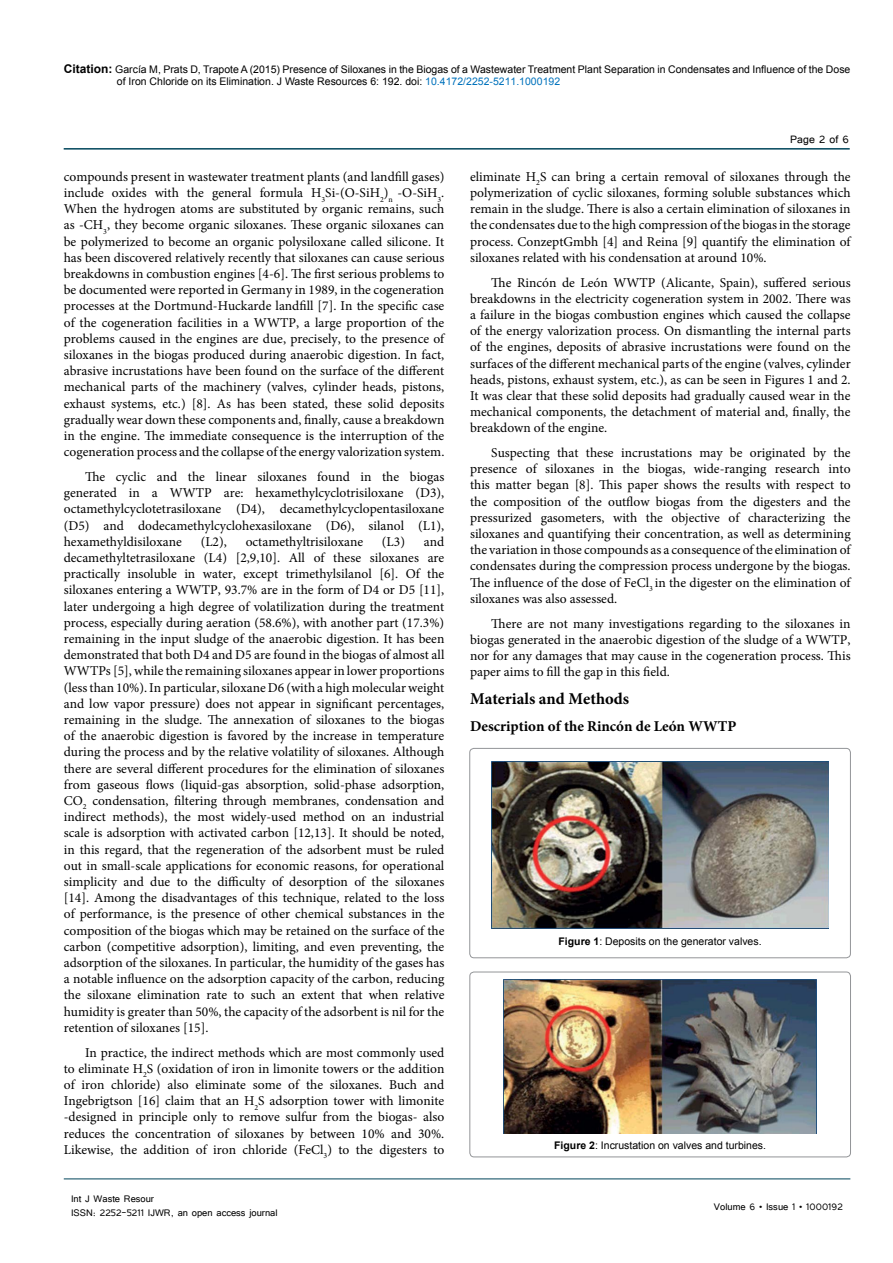
<style>
.page{position:relative;width:893px;height:1263px;background:#fff}
.page>*{position:absolute;margin:0;border:0;box-sizing:border-box;transform-origin:0 0}
.t1{font:700 16.5px "Minion Pro";color:#000}
.t2{font:700 15px "Minion Pro";color:#000}
.t3{font:13.5px/16.2px "Minion Pro";color:#000;text-align:justify}
.t4{font:13.5px "Tunga";color:#000}
.t5{font:12px/14.4px "Tunga";color:#000}
.t6{font:10.5px/12.6px "Arial";color:#000}
.s1{font-weight:700;font-size:12px}
.s2{color:#0072bc}
.s3{font-weight:700}
</style>
<div class="page">
<hr style="left:64px;top:148px;width:786px;height:2px;background:#00455b">
<hr style="left:64px;top:1179px;width:786px;height:1px;background:#00455b">
<img style="left:491px;top:761px;width:338px;height:168px">
<div style="left:470px;top:748px;width:380px;height:210px;border:1px solid #939598;border-radius:4px"></div>
<img style="left:504px;top:980px;width:313px;height:153px">
<div style="left:470px;top:972px;width:380px;height:185px;border:1px solid #939598;border-radius:4px"></div>
<p class="t6" style="left:117px;top:63px;width:735px;text-indent:-53px"><span class="s1">Citation:</span> García M, Prats D, Trapote A (2015) Presence of Siloxanes in the Biogas of a Wastewater Treatment Plant Separation in Condensates and Influence of the Dose of Iron Chloride on its Elimination. J Waste Resources 6: 192. doi: <span class="s2">10.4172/2252-5211.1000192</span></p>
<p class="t3" style="left:64px;top:168px;width:382px">compounds present in wastewater treatment plants (and landfill gases) include oxides with the general formula H<sub>3</sub>Si-(O-SiH<sub>2</sub>)<sub>n</sub> -O-SiH<sub>3</sub>.<br>When the hydrogen atoms are substituted by organic remains, such as -CH<sub>3</sub>, they become organic siloxanes. These organic siloxanes can be polymerized to become an organic polysiloxane called silicone. It has been discovered relatively recently that siloxanes can cause serious breakdowns in combustion engines [4-6]. The first serious problems to be documented were reported in Germany in 1989, in the cogeneration processes at the Dortmund-Huckarde landfill [7]. In the specific case of the cogeneration facilities in a WWTP, a large proportion of the problems caused in the engines are due, precisely, to the presence of siloxanes in the biogas produced during anaerobic digestion. In fact, abrasive incrustations have been found on the surface of the different mechanical parts of the machinery (valves, cylinder heads, pistons, exhaust systems, etc.) [8]. As has been stated, these solid deposits gradually wear down these components and, finally, cause a breakdown in the engine. The immediate consequence is the interruption of the cogeneration process and the collapse of the energy valorization system.</p>
<p class="t3" style="left:64px;top:469px;width:382px;text-indent:21px">The cyclic and the linear siloxanes found in the biogas generated in a WWTP are: hexamethylcyclotrisiloxane (D3), octamethylcyclotetrasiloxane (D4), decamethylcyclopentasiloxane (D5) and dodecamethylcyclohexasiloxane (D6), silanol (L1), hexamethyldisiloxane</p>
<p class="t3" style="left:64px;top:533px;width:382px;text-indent:360px">and decamethyltetrasiloxane (L4) [2,9,10]. All of these siloxanes are practically insoluble in water, except trimethylsilanol [6]. Of the siloxanes entering a WWTP, 93.7% are in the form of D4 or D5 [11], later undergoing a high degree of volatilization during the treatment process, especially during aeration (58.6%), with another part (17.3%) remaining in the input sludge of the anaerobic digestion. It has been demonstrated that both D4 and D5 are found in the biogas of almost all WWTPs [5], while the remaining siloxanes appear in lower proportions (less than 10%). In particular, siloxane D6 (with a high molecular weight and low vapor pressure) does not appear in significant percentages, remaining in the sludge. The annexation of siloxanes to the biogas of the anaerobic digestion is favored by the increase in temperature during the process and by the relative volatility of siloxanes. Although there are several different procedures for the elimination of siloxanes from gaseous flows (liquid-gas absorption, solid-phase adsorption, CO<sub>2</sub> condensation, filtering through membranes, condensation and indirect methods), the most widely-used method on an industrial scale is adsorption with activated carbon [12,13]. It should be noted, in this regard, that the regeneration of the adsorbent must be ruled out in small-scale applications for economic reasons, for operational simplicity and due to the difficulty of desorption of the siloxanes [14]. Among the disadvantages of this technique, related to the loss of performance, is the presence of other chemical substances in the composition of the biogas which may be retained on the surface of the carbon (competitive adsorption), limiting, and even preventing, the adsorption of the siloxanes. In particular, the humidity of the gases has a notable influence on the adsorption capacity of the carbon, reducing the siloxane elimination rate to such an extent that when relative humidity is greater than 50%, the capacity of the adsorbent is nil for the retention of siloxanes [15].</p>
<p class="t3" style="left:64px;top:1044px;width:382px;text-indent:21px">In practice, the indirect methods which are most commonly used to eliminate H<sub>2</sub>S (oxidation of iron in limonite towers or the addition of iron chloride) also eliminate some of the siloxanes. Buch and Ingebrigtson [16] claim that an H<sub>2</sub>S adsorption tower with limonite -designed in principle only to remove sulfur from the biogas- also reduces the concentration of siloxanes by between 10% and 30%.<br>Likewise, the addition of iron chloride (FeCl<sub>3</sub>) to the digesters to</p>
<p class="t3" style="left:201px;top:533px;width:28px">(L2),</p>
<p class="t3" style="left:246px;top:533px;width:119px">octamethyltrisiloxane</p>
<p class="t3" style="left:382px;top:533px;width:25px">(L3)</p>
<p class="t5" style="left:71px;top:1190px;width:208px">Int J Waste Resour<br>ISSN: 2252-5211 IJWR, an open access journal</p>
<p class="t4" style="left:790px;top:131px;width:60px">Page 2 of 6</p>
<p class="t3" style="left:470px;top:168px;width:382px">eliminate H<sub>2</sub>S can bring a certain removal of siloxanes through the polymerization of cyclic siloxanes, forming soluble substances which remain in the sludge. There is also a certain elimination of siloxanes in the condensates due to the high compression of the biogas in the storage process. ConzeptGmbh [4] and Reina [9] quantify the elimination of siloxanes related with his condensation at around 10%.</p>
<p class="t3" style="left:470px;top:274px;width:382px;text-indent:21px">The Rincón de León WWTP (Alicante, Spain), suffered serious breakdowns in the electricity cogeneration system in 2002. There was a failure in the biogas combustion engines which caused the collapse of the energy valorization process. On dismantling the internal parts of the engines, deposits of abrasive incrustations were found on the surfaces of the different mechanical parts of the engine (valves, cylinder heads, pistons, exhaust system, etc.), as can be seen in Figures 1 and 2.<br>It was clear that these solid deposits had gradually caused wear in the mechanical components, the detachment of material and, finally, the breakdown of the engine.</p>
<p class="t3" style="left:470px;top:445px;width:382px;text-indent:21px">Suspecting that these incrustations may be originated by the presence of siloxanes in the biogas, wide-ranging research into this matter began [8]. This paper shows the results with respect to the composition of the outflow biogas from the digesters and the pressurized gasometers, with the objective of characterizing the siloxanes and quantifying their concentration, as well as determining the variation in those compounds as a consequence of the elimination of condensates during the compression process undergone by the biogas.<br>The influence of the dose of FeCl<sub>3</sub> in the digester on the elimination of siloxanes was also assessed.</p>
<p class="t3" style="left:470px;top:615px;width:382px;text-indent:21px">There are not many investigations regarding to the siloxanes in biogas generated in the anaerobic digestion of the sludge of a WWTP, nor for any damages that may cause in the cogeneration process. This paper aims to fill the gap in this field.</p>
<p class="t1" style="left:470px;top:688px;width:161px">Materials and Methods</p>
<p class="t2" style="left:470px;top:716px;width:268px">Description of the Rincón de León WWTP</p>
<p class="t6" style="left:558px;top:935px;width:205px"><span class="s3">Figure 1</span>: Deposits on the generator valves.</p>
<p class="t6" style="left:554px;top:1139px;width:213px"><span class="s3">Figure 2</span>: Incrustation on valves and turbines.</p>
<p class="t5" style="left:714px;top:1199px;width:130px">Volume 6 • Issue 1 • 1000192</p>
</div>
